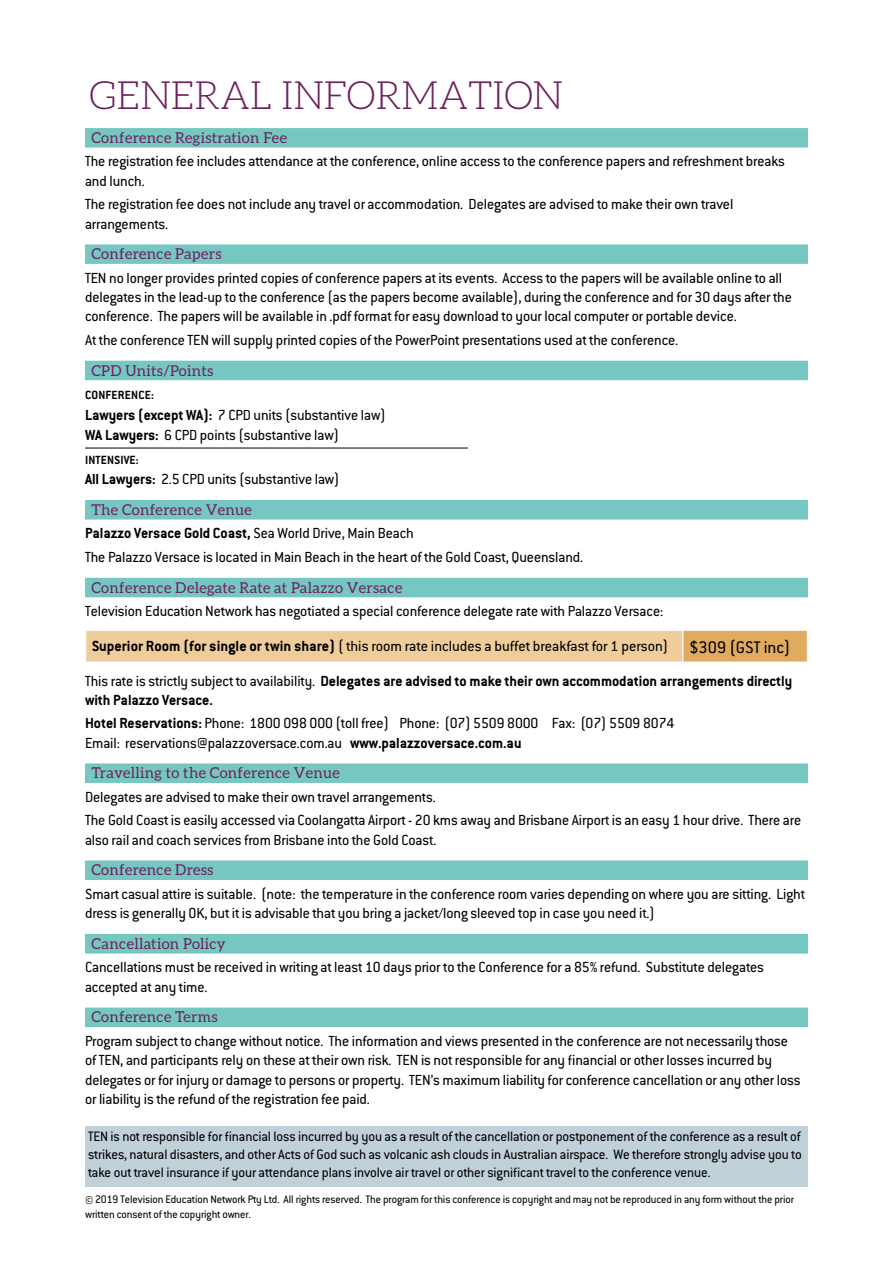
<style>
.page{position:relative;width:893px;height:1263px;background:#fff}
.page>*{position:absolute;margin:0;border:0;box-sizing:border-box;transform-origin:0 0}
.t1{font:300 39px "Aleo";letter-spacing:-.01em;color:#6d205e}
.t2{font:16.05px/19.2px "Conduit";letter-spacing:-.005em;color:#000}
.t3{font:700 16.05px "Conduit";letter-spacing:-.005em;color:#000}
.t4{font:15px/18px "Conduit";letter-spacing:-.005em;color:#000;text-align:justify}
.t5{font:15px "Aleo";letter-spacing:.02em;color:#6d205e}
.t6{font:700 13.05px "Conduit";letter-spacing:.015em;color:#000}
.t7{font:12px/14.4px "Conduit";letter-spacing:-.005em;color:#000}
.s1{font-weight:700}
.s2{font-size:18.45px}
.s3{font-weight:400}
</style>
<div class="page">
<div style="left:85px;top:128px;width:723px;height:20px;background:#76c7c1"></div>
<div style="left:85px;top:244px;width:723px;height:20px;background:#76c7c1"></div>
<div style="left:85px;top:361px;width:723px;height:19px;background:#76c7c1"></div>
<hr style="left:85px;top:448px;width:383px;height:1px;background:#000">
<div style="left:85px;top:500px;width:723px;height:19px;background:#76c7c1"></div>
<div style="left:85px;top:578px;width:723px;height:19px;background:#76c7c1"></div>
<div style="left:85px;top:763px;width:723px;height:20px;background:#76c7c1"></div>
<div style="left:85px;top:860px;width:723px;height:20px;background:#76c7c1"></div>
<div style="left:85px;top:934px;width:723px;height:19px;background:#76c7c1"></div>
<div style="left:85px;top:1007px;width:723px;height:20px;background:#76c7c1"></div>
<div style="left:86px;top:630px;width:597px;height:32px;background:#eecd9a"></div>
<div style="left:683px;top:630px;width:124px;height:32px;background:#e1ab5f"></div>
<hr style="left:85px;top:630px;width:598px;height:1px;background:#fff">
<hr style="left:683px;top:630px;width:125px;height:1px;background:#fff">
<hr style="left:682px;top:631px;width:1px;height:30px;background:#fff">
<hr style="left:85px;top:661px;width:598px;height:2px;background:#fff">
<hr style="left:683px;top:661px;width:125px;height:2px;background:#fff">
<div style="left:85px;top:1126px;width:723px;height:61px;background:#c1d1d9"></div>
<h1 class="t1" style="left:89px;top:74px;width:475px">GENERAL INFORMATION</h1>
<p class="t5" style="left:91px;top:129px;width:197px">Conference Registration Fee</p>
<p class="t2" style="left:85px;top:151px;width:701px">The registration fee includes attendance at the conference, online access to the conference papers and refreshment breaks and lunch.</p>
<p class="t2" style="left:85px;top:194px;width:650px">The registration fee does not include any travel or accommodation. Delegates are advised to make their own travel arrangements.</p>
<p class="t5" style="left:91px;top:245px;width:132px">Conference Papers</p>
<p class="t2" style="left:85px;top:268px;width:708px">TEN no longer provides printed copies of conference papers at its events. Access to the papers will be available online to all delegates in the lead-up to the conference (as the papers become available), during the conference and for 30 days after the conference. The papers will be available in .pdf format for easy download to your local computer or portable device.</p>
<p class="t2" style="left:85px;top:330px;width:595px">At the conference TEN will supply printed copies of the PowerPoint presentations used at the conference.</p>
<p class="t5" style="left:91px;top:362px;width:123px">CPD Units/Points</p>
<p class="t6" style="left:85px;top:387px;width:70px">CONFERENCE:</p>
<p class="t2" style="left:85px;top:404px;width:302px;line-height:20.5px"><span class="s1">Lawyers (except WA):</span> 7 CPD units (substantive law)<br><span class="s1">WA Lawyers:</span> 6 CPD points (substantive law)</p>
<p class="t6" style="left:85px;top:452px;width:55px">INTENSIVE:</p>
<p class="t2" style="left:85px;top:469px;width:256px"><span class="s1">All Lawyers:</span> 2.5 CPD units (substantive law)</p>
<p class="t5" style="left:91px;top:501px;width:162px">The Conference Venue</p>
<p class="t2" style="left:85px;top:521px;width:500px;line-height:23.5px"><span class="s1">Palazzo Versace Gold Coast,</span> Sea World Drive, Main Beach<br>The Palazzo Versace is located in Main Beach in the heart of the Gold Coast, Queensland.</p>
<p class="t5" style="left:91px;top:579px;width:313px">Conference Delegate Rate at Palazzo Versace</p>
<p class="t2" style="left:85px;top:601px;width:580px">Television Education Network has negotiated a special conference delegate rate with Palazzo Versace:</p>
<p class="t2" style="left:92px;top:636px;width:700px"><span class="s1">Superior Room (for single or twin share)</span> ( this room rate includes a buffet breakfast for 1 person) <span class="s2">$309 (GST inc)</span></p>
<p class="t3" style="left:85px;top:671px;width:709px"><span class="s3">This rate is strictly subject to availability.</span> Delegates are advised to make their own accommodation arrangements directly</p>
<p class="t2" style="left:85px;top:687px;width:591px;line-height:23.5px"><span class="s1">with Palazzo Versace.<br>Hotel Reservations:</span> Phone: 1800 098 000 (toll free) Phone: (07) 5509 8000 Fax: (07) 5509 8074</p>
<p class="t2" style="left:85px;top:732px;width:438px">Email: reservations@palazzoversace.com.au <span class="s1">www.palazzoversace.com.au</span></p>
<p class="t5" style="left:91px;top:764px;width:250px">Travelling to the Conference Venue</p>
<p class="t2" style="left:85px;top:785px;width:718px;line-height:23.5px">Delegates are advised to make their own travel arrangements.<br>The Gold Coast is easily accessed via Coolangatta Airport - 20 kms away and Brisbane Airport is an easy 1 hour drive. There are</p>
<p class="t2" style="left:85px;top:829px;width:353px">also rail and coach services from Brisbane into the Gold Coast.</p>
<p class="t5" style="left:91px;top:861px;width:124px">Conference Dress</p>
<p class="t2" style="left:85px;top:884px;width:721px">Smart casual attire is suitable. (note: the temperature in the conference room varies depending on where you are sitting. Light dress is generally OK, but it is advisable that you bring a jacket/long sleeved top in case you need it.)</p>
<p class="t5" style="left:91px;top:935px;width:136px">Cancellation Policy</p>
<p class="t2" style="left:85px;top:957px;width:680px">Cancellations must be received in writing at least 10 days prior to the Conference for a 85% refund. Substitute delegates accepted at any time.</p>
<p class="t5" style="left:91px;top:1009px;width:128px">Conference Terms</p>
<p class="t2" style="left:85px;top:1031px;width:717px">Program subject to change without notice. The information and views presented in the conference are not necessarily those of TEN, and participants rely on these at their own risk. TEN is not responsible for any financial or other losses incurred by delegates or for injury or damage to persons or property. TEN’s maximum liability for conference cancellation or any other loss or liability is the refund of the registration fee paid.</p>
<p class="t4" style="left:88px;top:1126px;width:715px">TEN is not responsible for financial loss incurred by you as a result of the cancellation or postponement of the conference as a result of strikes, natural disasters, and other Acts of God such as volcanic ash clouds in Australian airspace. We therefore strongly advise you to take out travel insurance if your attendance plans involve air travel or other significant travel to the conference venue.</p>
<p class="t7" style="left:85px;top:1192px;width:710px">© 2019 Television Education Network Pty Ltd. All rights reserved. The program for this conference is copyright and may not be reproduced in any form without the prior written consent of the copyright owner.</p>
</div>
